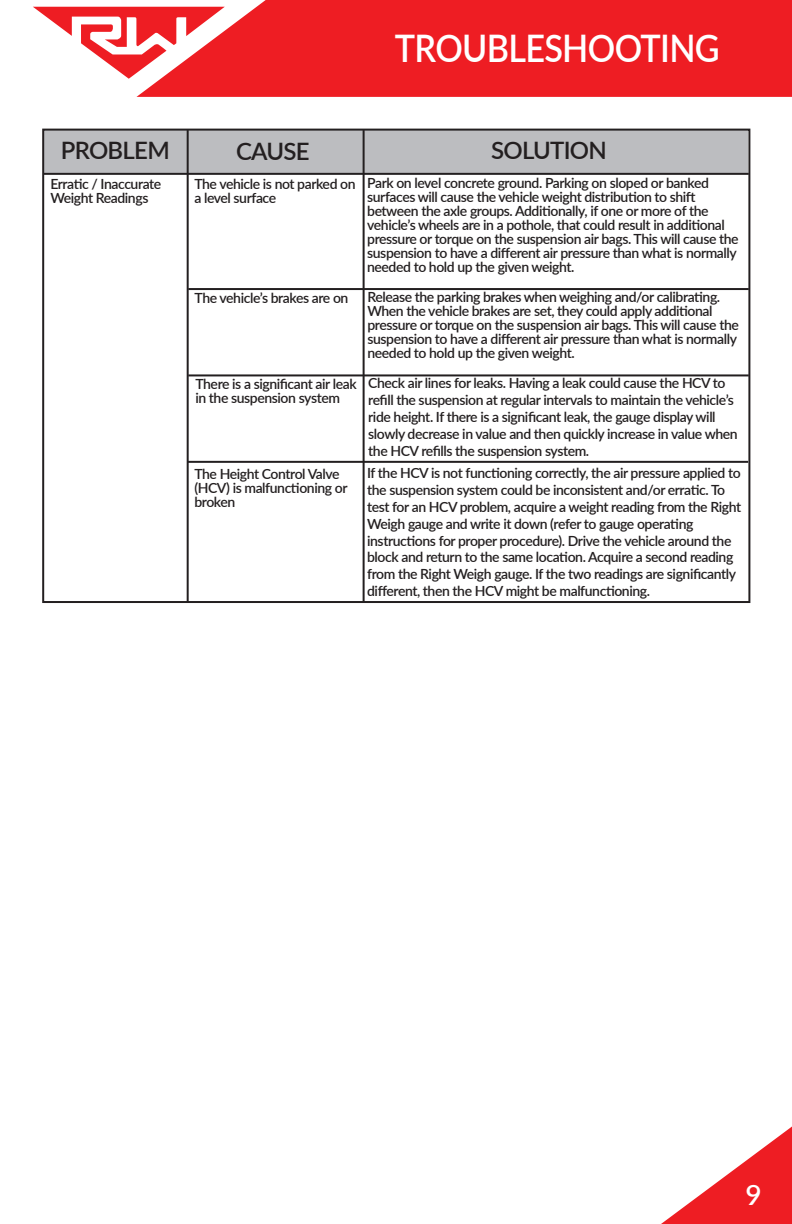
<style>
.page{position:relative;width:792px;height:1224px;background:#fff}
.page>*{position:absolute;margin:0;border:0;box-sizing:border-box;transform-origin:0 0}
.t1{font:600 38px "Lato";letter-spacing:-.02em;color:#fff;scale:.9 1}
.t2{font:600 28px "Lato";color:#fff}
.t3{font:600 24px "Lato";letter-spacing:-.03em;color:#231f20}
.t4{font:600 14px/14px "Lato";letter-spacing:-.03em;color:#231f20}
</style>
<div class="page">
<svg style="left:33px;top:7px;width:103px;height:72px"></svg>
<svg style="left:136px;top:0;width:656px;height:97px;background:#ef2b30"></svg>
<svg style="left:661px;top:1127px;width:131px;height:97px"></svg>
<div style="left:43px;top:131px;width:705px;height:43px;background:#bcbdc0"></div>
<div style="left:42px;top:129px;width:708px;height:474px;border:2px solid #231f20"></div>
<hr style="left:187px;top:130px;width:2px;height:472px;background:#231f20">
<hr style="left:363px;top:130px;width:2px;height:472px;background:#231f20">
<hr style="left:44px;top:173px;width:705px;height:2px;background:#231f20">
<hr style="left:188px;top:288px;width:561px;height:2px;background:#231f20">
<hr style="left:188px;top:374px;width:561px;height:2px;background:#231f20">
<hr style="left:188px;top:461px;width:560px;height:2px;background:#231f20">
<h1 class="t1" style="left:395px;top:21px;width:363px">TROUBLESHOOTING</h1>
<h3 class="t3" style="left:61px;top:133px;width:111px">PROBLEM</h3>
<h3 class="t3" style="left:236px;top:134px;width:75px">CAUSE</h3>
<h3 class="t3" style="left:491px;top:133px;width:117px">SOLUTION</h3>
<p class="t4" style="left:50px;top:176px;width:112px">Erratic / Inaccurate<br>Weight Readings</p>
<p class="t4" style="left:194px;top:176px;width:163px">The vehicle is not parked on a level surface</p>
<p class="t4" style="left:367px;top:175px;width:373px">Park on level concrete ground. Parking on sloped or banked surfaces will cause the vehicle weight distribution to shift between the axle groups. Additionally, if one or more of the vehicle’s wheels are in a pothole, that could result in additional pressure or torque on the suspension air bags. This will cause the suspension to have a different air pressure than what is normally needed to hold up the given weight.</p>
<p class="t4" style="left:195px;top:290px;width:155px">The vehicle’s brakes are on</p>
<p class="t4" style="left:367px;top:289px;width:373px">Release the parking brakes when weighing and/or calibrating.<br>When the vehicle brakes are set, they could apply additional pressure or torque on the suspension air bags. This will cause the suspension to have a different air pressure than what is normally needed to hold up the given weight.</p>
<p class="t4" style="left:195px;top:376px;width:163px">There is a significant air leak in the suspension system</p>
<p class="t4" style="left:368px;top:374px;width:371px;line-height:16.8px">Check air lines for leaks. Having a leak could cause the HCV to refill the suspension at regular intervals to maintain the vehicle’s ride height. If there is a significant leak, the gauge display will slowly decrease in value and then quickly increase in value when the HCV refills the suspension system.</p>
<p class="t4" style="left:194px;top:466px;width:155px">The Height Control Valve (HCV) is malfunctioning or broken</p>
<p class="t4" style="left:367px;top:464px;width:375px;line-height:16.8px">If the HCV is not functioning correctly, the air pressure applied to the suspension system could be inconsistent and/or erratic. To test for an HCV problem, acquire a weight reading from the Right Weigh gauge and write it down (refer to gauge operating instructions for proper procedure). Drive the vehicle around the block and return to the same location. Acquire a second reading from the Right Weigh gauge. If the two readings are significantly different, then the HCV might be malfunctioning.</p>
<h2 class="t2" style="left:746px;top:1174px;width:18px">9</h2>
</div>
